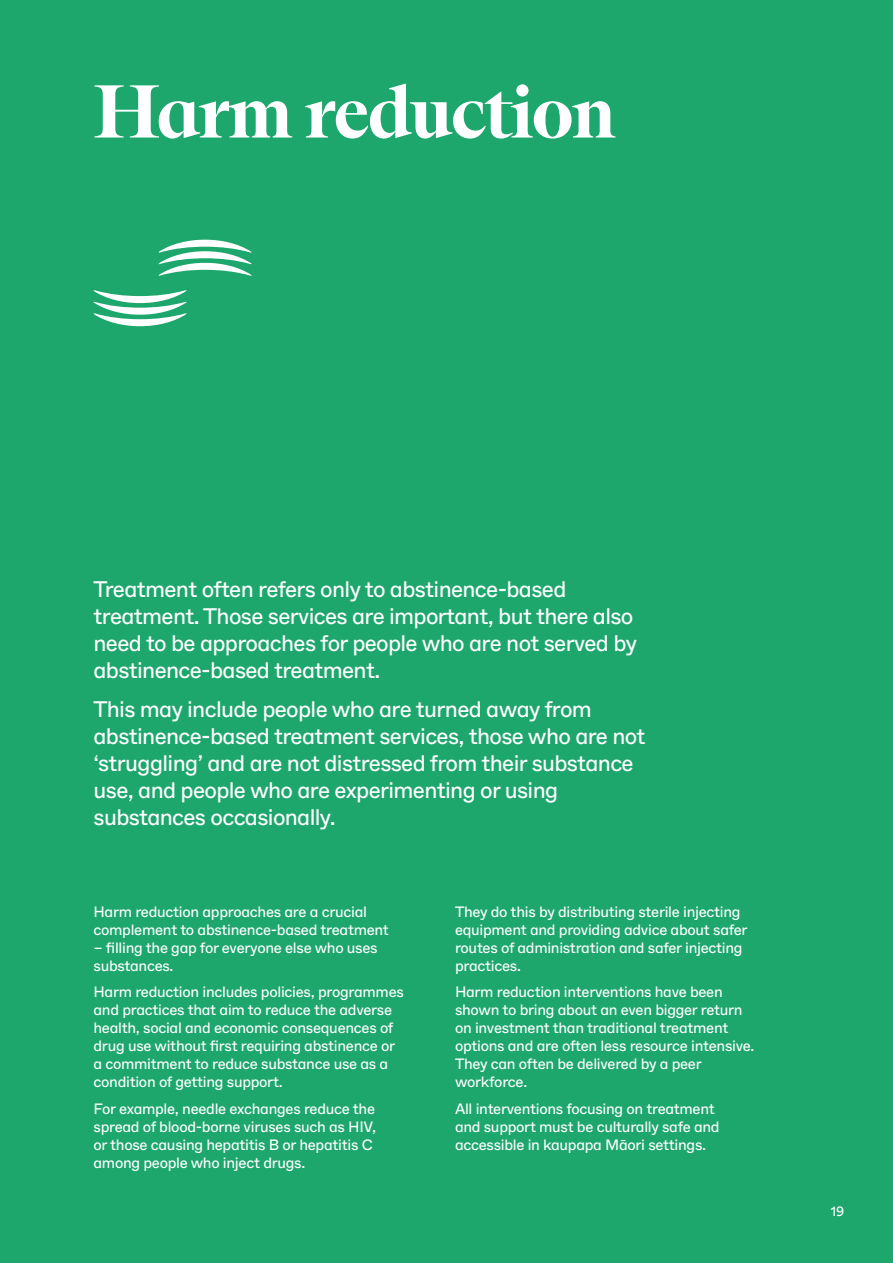
<style>
.page{position:relative;width:893px;height:1263px;background:#1da76d}
.page>*{position:absolute;margin:0;border:0;box-sizing:border-box;transform-origin:0 0}
.Section_headings{font:700 75px "ABC Arizona Serif";letter-spacing:-.03em;color:#fff}
.t1{font:22.5px/27px "ABC Whyte";letter-spacing:-.03em;color:#fff}
.t2{font:15px/18px "ABC Whyte";letter-spacing:-.02em;color:#fff}
.t3{font:13.5px "ABC Whyte";color:#fff}
</style>
<div class="page">
<svg style="left:94px;top:290px;width:93px;height:36px"></svg>
<svg style="left:159px;top:240px;width:93px;height:36px"></svg>
<p class="Section_headings" style="left:94px;top:69px;width:524px">Harm reduction</p>
<p class="t1" style="left:94px;top:575px;width:545px">Treatment often refers only to abstinence-based treatment. Those services are important, but there also need to be approaches for people who are not served by abstinence-based treatment.</p>
<p class="t1" style="left:94px;top:696px;width:554px">This may include people who are turned away from abstinence-based treatment services, those who are not ‘struggling’ and are not distressed from their substance use, and people who are experimenting or using substances occasionally.</p>
<p class="t2" style="left:94px;top:903px;width:297px">Harm reduction approaches are a crucial complement to abstinence-based treatment</p>
<p class="t2" style="left:94px;top:939px;width:286px">– filling the gap for everyone else who uses substances.</p>
<p class="t2" style="left:94px;top:983px;width:312px">Harm reduction includes policies, programmes and practices that aim to reduce the adverse health, social and economic consequences of drug use without first requiring abstinence or a commitment to reduce substance use as a condition of getting support.</p>
<p class="t2" style="left:94px;top:1100px;width:284px">For example, needle exchanges reduce the spread of blood-borne viruses such as HIV, or those causing hepatitis B or hepatitis C among people who inject drugs.</p>
<p class="t2" style="left:455px;top:903px;width:294px">They do this by distributing sterile injecting equipment and providing advice about safer routes of administration and safer injecting practices.</p>
<p class="t2" style="left:455px;top:983px;width:301px">Harm reduction interventions have been shown to bring about an even bigger return on investment than traditional treatment options and are often less resource intensive.<br>They can often be delivered by a peer workforce.</p>
<p class="t2" style="left:455px;top:1100px;width:266px">All interventions focusing on treatment and support must be culturally safe and accessible in kaupapa Māori settings.</p>
<p class="t3" style="left:831px;top:1203px;width:15px">19</p>
</div>
